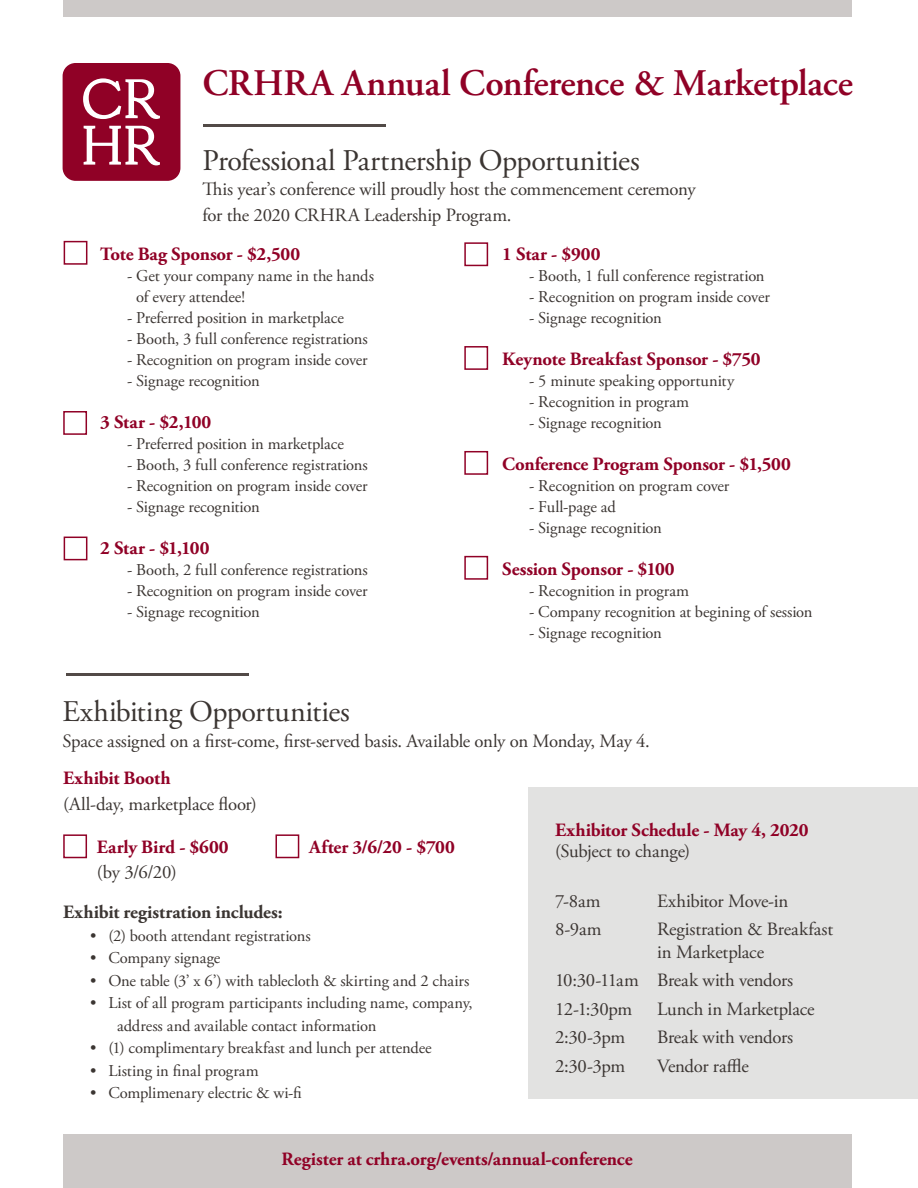
<style>
.page{position:relative;width:918px;height:1188px;background:#fff}
.page>*{position:absolute;margin:0;border:0;box-sizing:border-box;transform-origin:0 0}
.t1{font:600 37.5px "Adobe Garamond Pro";letter-spacing:-.01em;color:#900126}
.t2{font:30px "Adobe Garamond Pro";letter-spacing:-.01em;color:#3b3532}
.t3{font:18.75px/25.5px "Adobe Garamond Pro";letter-spacing:-.01em;color:#3b3532}
.t4{font:700 18.75px/25.5px "Adobe Garamond Pro";letter-spacing:-.005em;color:#900126}
.t5{font:700 18.75px "Adobe Garamond Pro";letter-spacing:-.005em;color:#3b3532}
.t6{font:16.5px/22.5px "Adobe Garamond Pro";letter-spacing:-.005em;color:#3b3532}
.s1{font-weight:700;color:#900126}
.s2{font-weight:400;color:#3b3532}
</style>
<div class="page">
<div style="left:63px;top:1134px;width:788px;height:54px;background:#cdc9c8"></div>
<div style="left:63px;top:0;width:788px;height:17px;background:#cdc9c8"></div>
<hr style="left:203px;top:124px;width:183px;height:2px;background:#524a47">
<hr style="left:66px;top:673px;width:183px;height:2px;background:#524a47">
<div style="left:528px;top:787px;width:390px;height:312px;background:#e2e2e1"></div>
<div style="left:63px;top:834px;width:24px;height:24px;border:2px solid #900126"></div>
<div style="left:275px;top:834px;width:24px;height:24px;border:2px solid #900126"></div>
<div style="left:63px;top:63px;width:117px;height:118px;background:#900126;border-radius:13px"></div>
<svg style="left:83px;top:78px;width:77px;height:41px"></svg>
<svg style="left:84px;top:126px;width:76px;height:39px"></svg>
<div style="left:64px;top:241px;width:23px;height:24px;border:2px solid #900126"></div>
<div style="left:464px;top:242px;width:24px;height:24px;border:2px solid #900126"></div>
<div style="left:63px;top:411px;width:24px;height:24px;border:2px solid #900126"></div>
<div style="left:64px;top:537px;width:23px;height:23px;border:2px solid #900126"></div>
<div style="left:464px;top:346px;width:24px;height:24px;border:2px solid #900126"></div>
<div style="left:464px;top:451px;width:24px;height:24px;border:2px solid #900126"></div>
<div style="left:464px;top:556px;width:24px;height:24px;border:2px solid #900126"></div>
<p class="t1" style="left:202px;top:61px;width:652px">CRHRA Annual Conference &amp; Marketplace</p>
<p class="t2" style="left:202px;top:142px;width:439px">Professional Partnership Opportunities</p>
<p class="t3" style="left:202px;top:177px;width:495px">This year’s conference will proudly host the commencement ceremony for the 2020 CRHRA Leadership Program.</p>
<p class="t4" style="left:100px;top:241px;width:202px">Tote Bag Sponsor - $2,500</p>
<p class="t6" style="left:136px;top:265px;width:239px;line-height:21px;text-indent:-9px">- Get your company name in the hands of every attendee!</p>
<p class="t6" style="left:127px;top:307px;width:218px">- Preferred position in marketplace</p>
<p class="t6" style="left:127px;top:328px;width:242px">- Booth, 3 full conference registrations</p>
<p class="t6" style="left:127px;top:349px;width:242px">- Recognition on program inside cover</p>
<p class="t6" style="left:127px;top:370px;width:134px">- Signage recognition</p>
<p class="t4" style="left:100px;top:409px;width:113px">3 Star - $2,100</p>
<p class="t6" style="left:127px;top:433px;width:218px">- Preferred position in marketplace</p>
<p class="t6" style="left:127px;top:454px;width:242px">- Booth, 3 full conference registrations</p>
<p class="t6" style="left:127px;top:475px;width:242px">- Recognition on program inside cover</p>
<p class="t6" style="left:127px;top:496px;width:134px">- Signage recognition</p>
<p class="t4" style="left:100px;top:535px;width:111px">2 Star - $1,100</p>
<p class="t6" style="left:127px;top:559px;width:242px">- Booth, 2 full conference registrations</p>
<p class="t6" style="left:127px;top:580px;width:242px">- Recognition on program inside cover</p>
<p class="t6" style="left:127px;top:601px;width:134px">- Signage recognition</p>
<p class="t4" style="left:502px;top:241px;width:100px">1 Star - $900</p>
<p class="t6" style="left:529px;top:265px;width:237px">- Booth, 1 full conference registration</p>
<p class="t6" style="left:529px;top:286px;width:242px">- Recognition on program inside cover</p>
<p class="t6" style="left:529px;top:307px;width:134px">- Signage recognition</p>
<p class="t4" style="left:502px;top:346px;width:260px">Keynote Breakfast Sponsor - $750</p>
<p class="t6" style="left:529px;top:370px;width:207px">- 5 minute speaking opportunity</p>
<p class="t6" style="left:529px;top:391px;width:162px">- Recognition in program</p>
<p class="t6" style="left:529px;top:412px;width:134px">- Signage recognition</p>
<p class="t4" style="left:502px;top:451px;width:290px">Conference Program Sponsor - $1,500</p>
<p class="t6" style="left:529px;top:475px;width:202px">- Recognition on program cover</p>
<p class="t6" style="left:529px;top:496px;width:88px">- Full-page ad</p>
<p class="t6" style="left:529px;top:517px;width:134px">- Signage recognition</p>
<p class="t4" style="left:502px;top:556px;width:174px">Session Sponsor - $100</p>
<p class="t6" style="left:529px;top:580px;width:162px">- Recognition in program</p>
<p class="t6" style="left:529px;top:601px;width:285px">- Company recognition at begining of session</p>
<p class="t6" style="left:529px;top:622px;width:134px">- Signage recognition</p>
<p class="t2" style="left:63px;top:694px;width:289px">Exhibiting Opportunities</p>
<p class="t3" style="left:63px;top:729px;width:589px">Space assigned on a first-come, first-served basis. Available only on Monday, May 4.</p>
<p class="t3" style="left:63px;top:766px;width:195px"><span class="s1">Exhibit Booth<br></span>(All-day, marketplace floor)</p>
<p class="t4" style="left:97px;top:834px;width:133px">Early Bird - $600 <span class="s2">(by 3/6/20)</span></p>
<p class="t4" style="left:309px;top:834px;width:147px">After 3/6/20 - $700</p>
<p class="t5" style="left:63px;top:901px;width:221px">Exhibit registration includes:</p>
<p class="t6" style="left:90px;top:925px;width:222px">• (2) booth attendant registrations</p>
<p class="t6" style="left:90px;top:947px;width:132px">• Company signage</p>
<p class="t6" style="left:90px;top:970px;width:381px">• One table (3’ x 6’) with tablecloth &amp; skirting and 2 chairs</p>
<p class="t6" style="left:117px;top:992px;width:357px;text-indent:-27px">• List of all program participants including name, company, address and available contact information</p>
<p class="t6" style="left:90px;top:1037px;width:343px">• (1) complimentary breakfast and lunch per attendee</p>
<p class="t6" style="left:90px;top:1060px;width:170px">• Listing in final program</p>
<p class="t6" style="left:90px;top:1082px;width:213px">• Complimenary electric &amp; wi-fi</p>
<p class="t4" style="left:555px;top:818px;width:255px">Exhibitor Schedule - May 4, 2020</p>
<p class="t3" style="left:555px;top:839px;width:137px">(Subject to change)</p>
<p class="t3" style="left:555px;top:889px;width:47px">7-8am</p>
<p class="t3" style="left:657px;top:889px;width:133px">Exhibitor Move-in</p>
<p class="t3" style="left:555px;top:917px;width:48px">8-9am</p>
<p class="t3" style="left:657px;top:919px;width:178px;line-height:22.5px">Registration &amp; Breakfast in Marketplace</p>
<p class="t3" style="left:555px;top:968px;width:240px">10:30-11am Break with vendors</p>
<p class="t3" style="left:555px;top:997px;width:79px">12-1:30pm</p>
<p class="t3" style="left:657px;top:997px;width:159px">Lunch in Marketplace</p>
<p class="t3" style="left:555px;top:1025px;width:72px">2:30-3pm</p>
<p class="t3" style="left:657px;top:1025px;width:138px">Break with vendors</p>
<p class="t3" style="left:555px;top:1054px;width:72px">2:30-3pm</p>
<p class="t3" style="left:657px;top:1054px;width:93px">Vendor raffle</p>
<p class="t4" style="left:282px;top:1147px;width:352px">Register at crhra.org/events/annual-conference</p>
</div>
